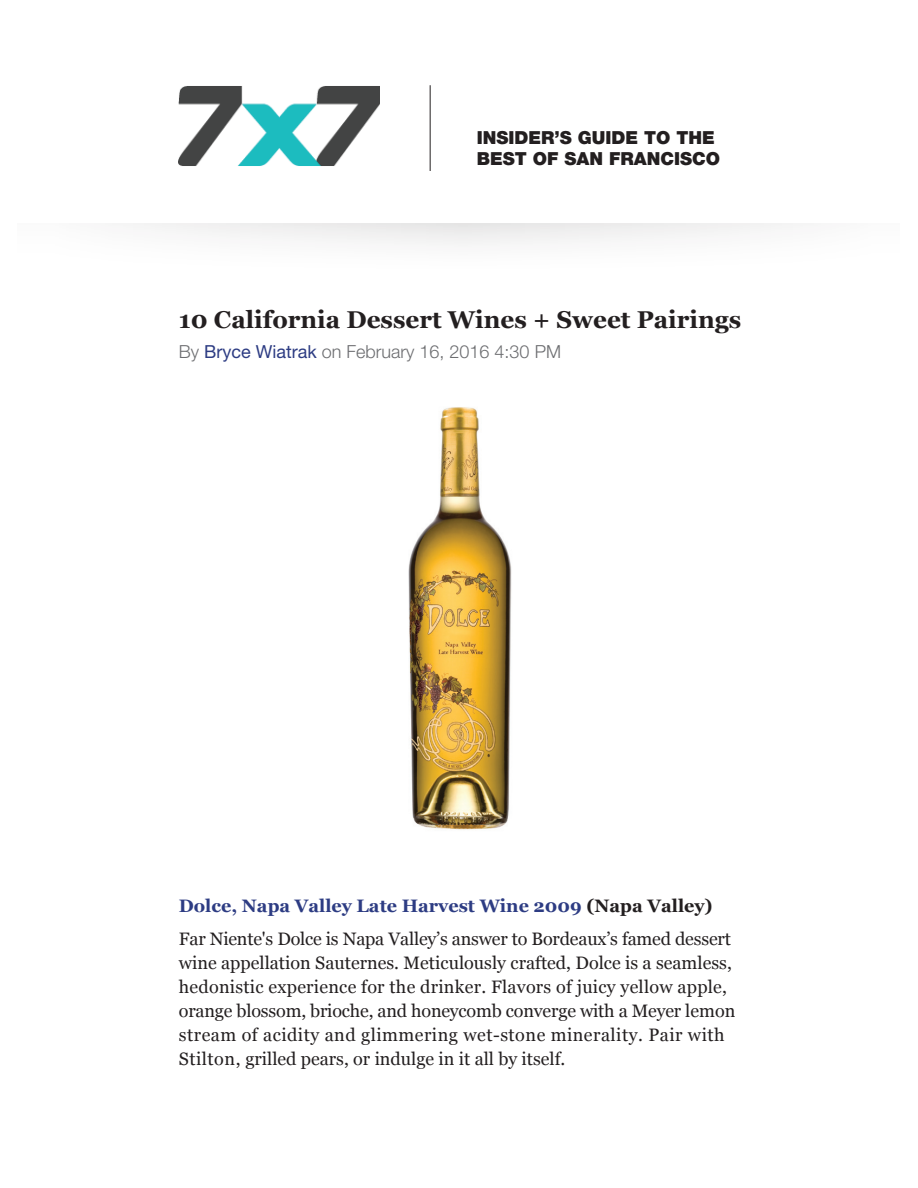
<style>
.page{position:relative;width:918px;height:1188px;background:#fff}
.page>*{position:absolute;margin:0;border:0;box-sizing:border-box;transform-origin:0 0}
.t1{font:700 24.3px "Georgia";color:#231f20}
.t2{font:18px/24px "Georgia";color:#231f20}
.t3{font:300 18px "Helvetica Neue LT Std";color:#6c6d70}
.t4{font:900 18px/21.6px "Helvetica Neue LT Std";color:#231f20}
.s1{font-weight:400;color:#2d3c83}
.s2{font-weight:700;color:#2d3c83}
.s3{font-weight:700}
</style>
<div class="page">
<div style="left:18px;top:224px;width:882px;height:61px;background:linear-gradient(to right,#fbfbfb,#fbfafa)"></div>
<img style="left:408px;top:407px;width:104px;height:423px">
<img style="left:179px;top:86px;width:200px;height:80px">
<hr style="left:430px;top:85px;width:1px;height:86px;background:#231f20">
<p class="t4" style="left:477px;top:126px;width:245px">INSIDER’S GUIDE TO THE<br>BEST OF SAN FRANCISCO</p>
<h1 class="t1" style="left:179px;top:301px;width:564px">10 California Dessert Wines + Sweet Pairings</h1>
<p class="t3" style="left:179px;top:340px;width:384px">By <span class="s1">Bryce Wiatrak</span> on February 16, 2016 4:30 PM</p>
<p class="t2" style="left:179px;top:888px;width:554px;line-height:33px"><span class="s2">Dolce, Napa Valley Late Harvest Wine 2009</span> <span class="s3">(Napa Valley)<br></span>Far Niente's Dolce is Napa Valley’s answer to Bordeaux’s famed dessert</p>
<p class="t2" style="left:179px;top:950px;width:558px">wine appellation Sauternes. Meticulously crafted, Dolce is a seamless, hedonistic experience for the drinker. Flavors of juicy yellow apple, orange blossom, brioche, and honeycomb converge with a Meyer lemon stream of acidity and glimmering wet-stone minerality. Pair with Stilton, grilled pears, or indulge in it all by itself.</p>
</div>
